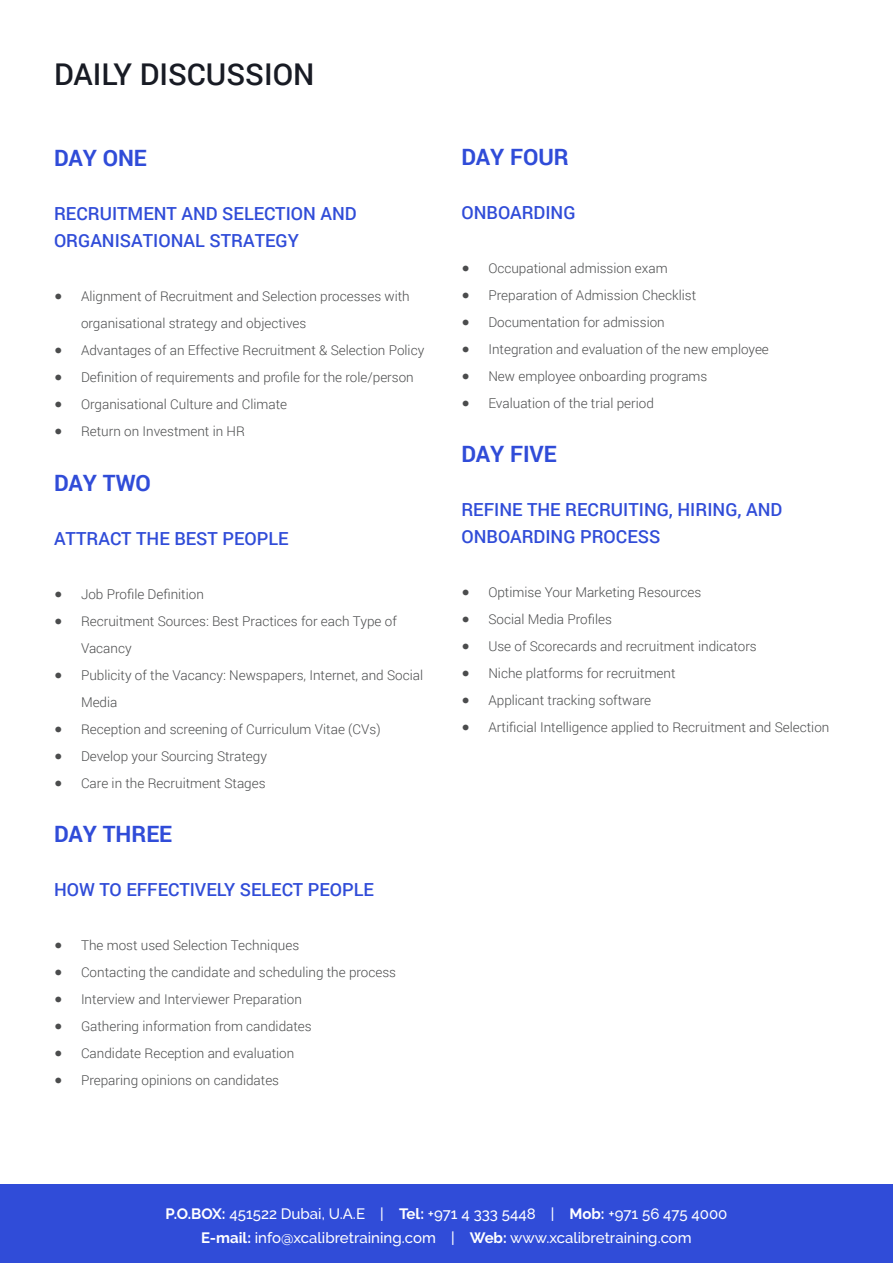
<style>
.page{position:relative;width:893px;height:1263px;background:#fff}
.page>*{position:absolute;margin:0;border:0;box-sizing:border-box;transform-origin:0 0}
.t1{font:500 30px "Roboto";color:#181b24}
.t2{font:700 22.5px "Roboto";color:#304cd8}
.t3{font:500 18px/27px "Roboto";color:#304cd8}
.t4{font:500 15px/24px "Raleway";color:#fff;text-align:center}
.t5{font:300 13.5px/27px "Roboto";color:#4b4c4d}
.s1{font-family:"Helvetica Neue";font-weight:400}
.s2{font-weight:700}
</style>
<div class="page">
<div style="left:0;top:1184px;width:893px;height:79px;background:#304cd8"></div>
<p class="t1" style="left:54px;top:54px;width:262px">DAILY DISCUSSION</p>
<p class="t2" style="left:54px;top:143px;width:94px">DAY ONE</p>
<p class="t3" style="left:54px;top:200px;width:304px">RECRUITMENT AND SELECTION AND<br>ORGANISATIONAL STRATEGY</p>
<p class="t5" style="left:81px;top:283px;width:330px;text-indent:-27px"><span class="s1">●</span> Alignment of Recruitment and Selection processes with organisational strategy and objectives</p>
<p class="t5" style="left:54px;top:337px;width:372px"><span class="s1">●</span> Advantages of an Effective Recruitment &amp; Selection Policy</p>
<p class="t5" style="left:54px;top:364px;width:361px"><span class="s1">●</span> Definition of requirements and profile for the role/person</p>
<p class="t5" style="left:54px;top:391px;width:235px"><span class="s1">●</span> Organisational Culture and Climate</p>
<p class="t5" style="left:54px;top:418px;width:193px"><span class="s1">●</span> Return on Investment in HR</p>
<p class="t2" style="left:54px;top:467px;width:99px">DAY TWO</p>
<p class="t3" style="left:54px;top:524px;width:236px">ATTRACT THE BEST PEOPLE</p>
<p class="t5" style="left:54px;top:580px;width:151px"><span class="s1">●</span> Job Profile Definition</p>
<p class="t5" style="left:81px;top:607px;width:317px;text-indent:-27px"><span class="s1">●</span> Recruitment Sources: Best Practices for each Type of<br>Vacancy</p>
<p class="t5" style="left:81px;top:661px;width:344px;text-indent:-27px"><span class="s1">●</span> Publicity of the Vacancy: Newspapers, Internet, and Social<br>Media</p>
<p class="t5" style="left:54px;top:715px;width:328px"><span class="s1">●</span> Reception and screening of Curriculum Vitae (CVs)</p>
<p class="t5" style="left:54px;top:742px;width:214px"><span class="s1">●</span> Develop your Sourcing Strategy</p>
<p class="t5" style="left:54px;top:769px;width:213px"><span class="s1">●</span> Care in the Recruitment Stages</p>
<p class="t2" style="left:54px;top:818px;width:120px">DAY THREE</p>
<p class="t3" style="left:54px;top:875px;width:321px">HOW TO EFFECTIVELY SELECT PEOPLE</p>
<p class="t5" style="left:54px;top:931px;width:247px"><span class="s1">●</span> The most used Selection Techniques</p>
<p class="t5" style="left:54px;top:958px;width:344px"><span class="s1">●</span> Contacting the candidate and scheduling the process</p>
<p class="t5" style="left:54px;top:985px;width:249px"><span class="s1">●</span> Interview and Interviewer Preparation</p>
<p class="t5" style="left:54px;top:1012px;width:259px"><span class="s1">●</span> Gathering information from candidates</p>
<p class="t5" style="left:54px;top:1039px;width:242px"><span class="s1">●</span> Candidate Reception and evaluation</p>
<p class="t5" style="left:54px;top:1066px;width:227px"><span class="s1">●</span> Preparing opinions on candidates</p>
<p class="t2" style="left:461px;top:141px;width:109px">DAY FOUR</p>
<p class="t3" style="left:461px;top:198px;width:116px">ONBOARDING</p>
<p class="t5" style="left:461px;top:254px;width:208px"><span class="s1">●</span> Occupational admission exam</p>
<p class="t5" style="left:461px;top:281px;width:236px"><span class="s1">●</span> Preparation of Admission Checklist</p>
<p class="t5" style="left:461px;top:308px;width:205px"><span class="s1">●</span> Documentation for admission</p>
<p class="t5" style="left:461px;top:335px;width:309px"><span class="s1">●</span> Integration and evaluation of the new employee</p>
<p class="t5" style="left:461px;top:362px;width:248px"><span class="s1">●</span> New employee onboarding programs</p>
<p class="t5" style="left:461px;top:389px;width:194px"><span class="s1">●</span> Evaluation of the trial period</p>
<p class="t2" style="left:461px;top:438px;width:97px">DAY FIVE</p>
<p class="t3" style="left:461px;top:495px;width:322px">REFINE THE RECRUITING, HIRING, AND<br>ONBOARDING PROCESS</p>
<p class="t5" style="left:461px;top:578px;width:241px"><span class="s1">●</span> Optimise Your Marketing Resources</p>
<p class="t5" style="left:461px;top:605px;width:152px"><span class="s1">●</span> Social Media Profiles</p>
<p class="t5" style="left:461px;top:632px;width:297px"><span class="s1">●</span> Use of Scorecards and recruitment indicators</p>
<p class="t5" style="left:461px;top:659px;width:216px"><span class="s1">●</span> Niche platforms for recruitment</p>
<p class="t5" style="left:461px;top:686px;width:191px"><span class="s1">●</span> Applicant tracking software</p>
<p class="t5" style="left:461px;top:713px;width:369px"><span class="s1">●</span> Artificial Intelligence applied to Recruitment and Selection</p>
<p class="t4" style="left:166px;top:1201px;width:563px"><span class="s2">P.O.BOX:</span> 451522 Dubai, U.A.E | <span class="s2">Tel:</span> +971 4 333 5448 | <span class="s2">Mob:</span> +971 56 475 4000<br><span class="s2">E-mail:</span> info@xcalibretraining.com | <span class="s2">Web:</span> www.xcalibretraining.com</p>
</div>
